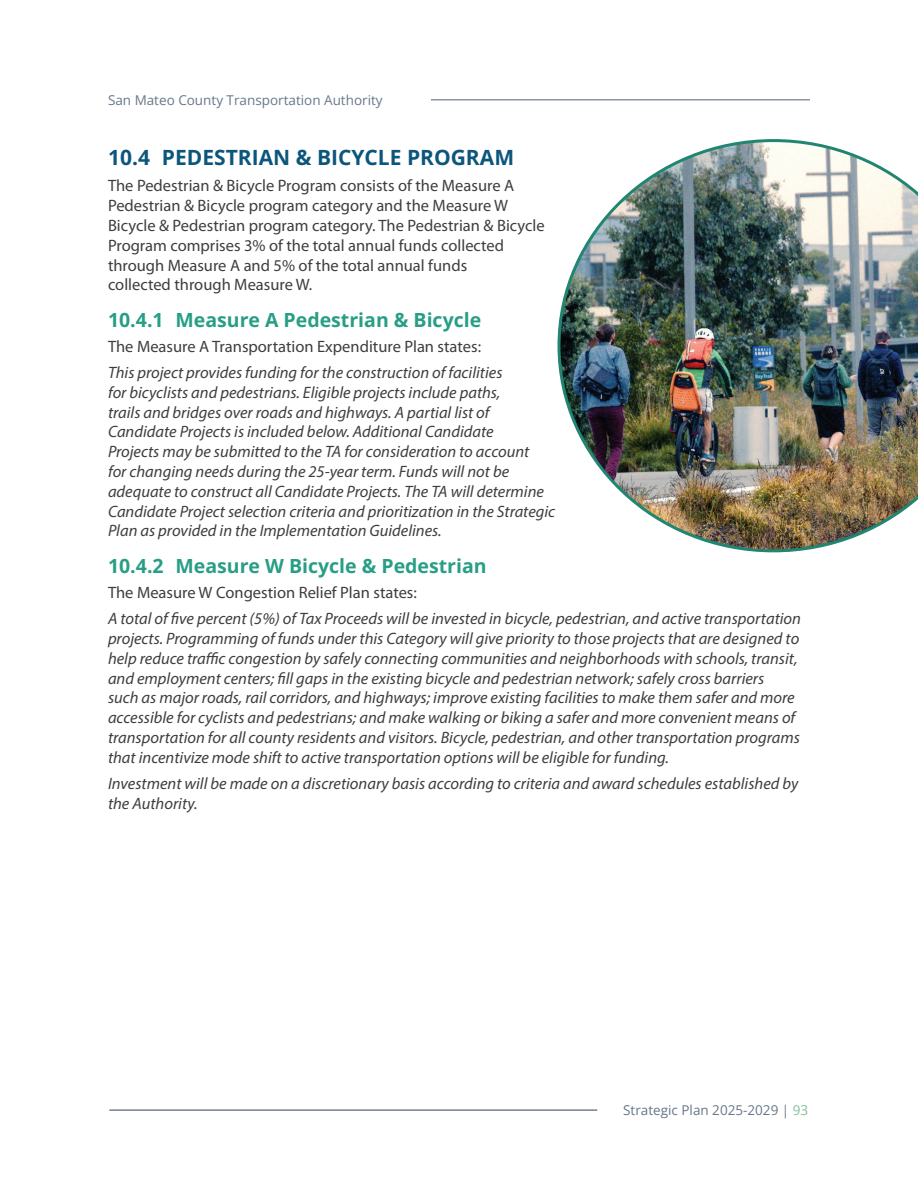
<style>
.page{position:relative;width:918px;height:1188px;background:#fff}
.page>*{position:absolute;margin:0;border:0;box-sizing:border-box;transform-origin:0 0}
.t1{font:700 21px "Open Sans";color:#0c567c}
.t2{font:700 19.5px "Open Sans";color:#289e85}
.t3{font:italic 16.5px/19.8px "Myriad Pro";color:#3e3e3f}
.t4{font:16.5px/19.8px "Myriad Pro";color:#3e3e3f}
.t5{font:13.5px "Open Sans";color:#677789}
.s1{color:#85be9a}
</style>
<div class="page">
<hr style="left:431px;top:99px;width:379px;height:2px;background:#8e96a6">
<hr style="left:109px;top:1109px;width:488px;height:2px;background:#748092">
<img style="left:558px;top:139px;width:360px;height:413px">
<p class="t5" style="left:108px;top:91px;width:276px">San Mateo County Transportation Authority</p>
<h2 class="t1" style="left:108px;top:142px;width:408px">10.4 PEDESTRIAN &amp; BICYCLE PROGRAM</h2>
<p class="t4" style="left:108px;top:176px;width:438px">The Pedestrian &amp; Bicycle Program consists of the Measure A Pedestrian &amp; Bicycle program category and the Measure W Bicycle &amp; Pedestrian program category. The Pedestrian &amp; Bicycle Program comprises 3% of the total annual funds collected through Measure A and 5% of the total annual funds<br>collected through Measure W.</p>
<h3 class="t2" style="left:108px;top:306px;width:375px">10.4.1 Measure A Pedestrian &amp; Bicycle</h3>
<p class="t4" style="left:108px;top:336px;width:375px">The Measure A Transportation Expenditure Plan states:</p>
<p class="t3" style="left:108px;top:362px;width:449px">This project provides funding for the construction of facilities<br>for bicyclists and pedestrians. Eligible projects include paths,<br>trails and bridges over roads and highways. A partial list of Candidate Projects is included below. Additional Candidate<br>Projects may be submitted to the TA for consideration to account<br>for changing needs during the 25-year term. Funds will not be adequate to construct all Candidate Projects. The TA will determine Candidate Project selection criteria and prioritization in the Strategic Plan as provided in the Implementation Guidelines.</p>
<h3 class="t2" style="left:108px;top:553px;width:380px">10.4.2 Measure W Bicycle &amp; Pedestrian</h3>
<p class="t4" style="left:108px;top:582px;width:310px">The Measure W Congestion Relief Plan states:</p>
<p class="t3" style="left:108px;top:609px;width:695px">A total of five percent (5%) of Tax Proceeds will be invested in bicycle, pedestrian, and active transportation projects. Programming of funds under this Category will give priority to those projects that are designed to help reduce traffic congestion by safely connecting communities and neighborhoods with schools, transit, and employment centers; fill gaps in the existing bicycle and pedestrian network; safely cross barriers<br>such as major roads, rail corridors, and highways; improve existing facilities to make them safer and more accessible for cyclists and pedestrians; and make walking or biking a safer and more convenient means of transportation for all county residents and visitors. Bicycle, pedestrian, and other transportation programs that incentivize mode shift to active transportation options will be eligible for funding.</p>
<p class="t3" style="left:108px;top:774px;width:692px">Investment will be made on a discretionary basis according to criteria and award schedules established by the Authority.</p>
<p class="t5" style="left:623px;top:1101px;width:187px">Strategic Plan 2025-2029 | <span class="s1">93</span></p>
</div>
